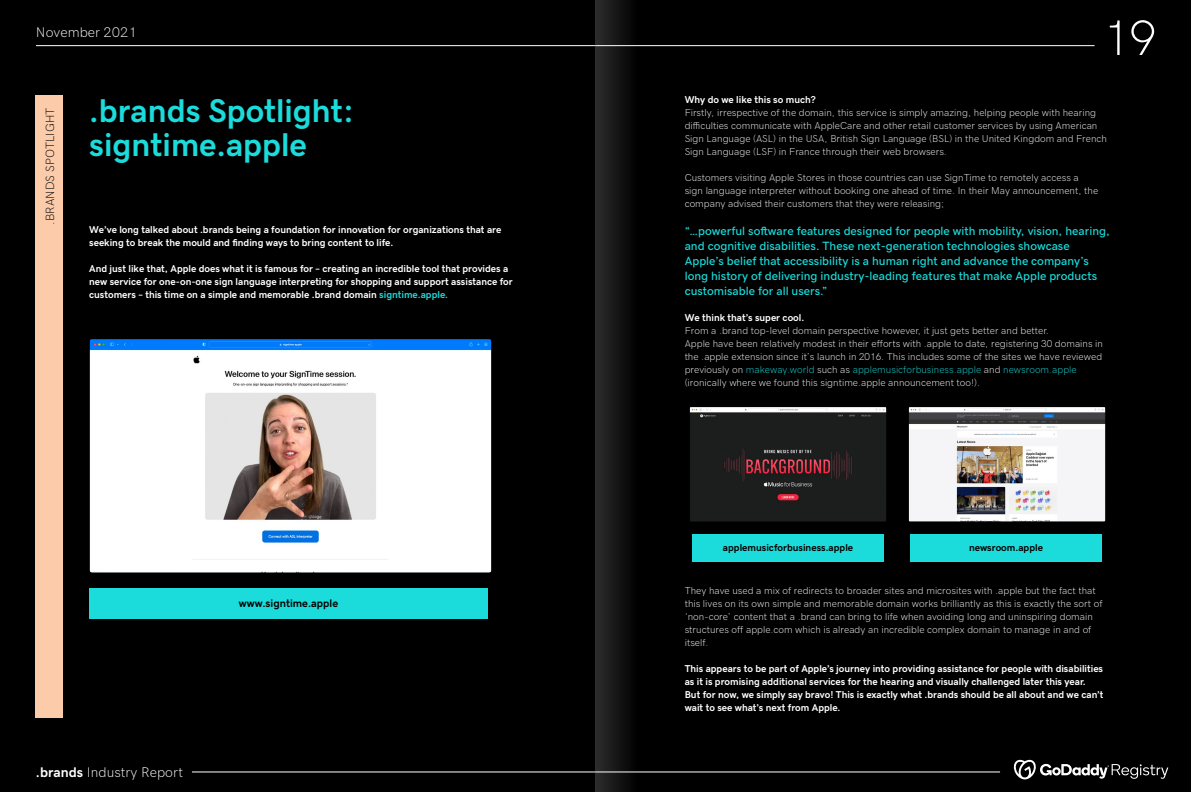
<style>
.page{position:relative;width:1191px;height:792px;background:#fff}
.page>*{position:absolute;margin:0;border:0;box-sizing:border-box;transform-origin:0 0}
.t1{font:300 50px "GD Sherpa";color:#fff}
.t2{font:700 33px/34px "GD Sherpa";color:#1bdbdb}
.t3{font:300 14px "GD Sherpa";color:#fff}
.t4{font:600 12px/15px "GD Sherpa";color:#1bdbdb}
.t5{font:300 12px "GD Sherpa";color:#000}
.t6{font:700 11px "GD Sherpa";color:#000}
.t7{font:300 10px/13px "GD Sherpa";color:#fff}
.t8{font:700 10px/13px "GD Sherpa";color:#fff}
.t9{font:700 10px "GD Sherpa";color:#000}
.s1{color:#1bdbdb}
.s2{font-weight:700}
</style>
<div class="page">
<div style="left:595px;top:0;width:596px;height:792px;background:#000"></div>
<div style="left:0;top:0;width:595px;height:792px;background:#000"></div>
<div style="left:36px;top:95px;width:27px;height:622px;background:#fcccaa"></div>
<img style="left:89px;top:339px;width:403px;height:234px">
<div style="left:89px;top:588px;width:399px;height:30px;background:#1bdbdb"></div>
<img style="left:689px;top:407px;width:198px;height:115px">
<img style="left:908px;top:407px;width:198px;height:115px">
<div style="left:692px;top:534px;width:192px;height:27px;background:#1bdbdb"></div>
<div style="left:910px;top:534px;width:191px;height:27px;background:#1bdbdb"></div>
<hr style="left:36px;top:45px;width:559px;height:1px;background:#fff">
<hr style="left:192px;top:772px;width:403px;height:1px;background:#fff">
<hr style="left:595px;top:45px;width:499px;height:1px;background:#fff">
<hr style="left:595px;top:772px;width:405px;height:1px;background:#fff">
<svg style="left:1013px;top:759px;width:155px;height:20px"></svg>
<div style="left:595px;top:0;width:58px;height:792px;background:linear-gradient(to right,#2a2a2a,#000)"></div>
<h3 class="t3" style="left:36px;top:22px;width:102px">November 2021</h3>
<p class="t5" style="left:41px;top:225px;width:119px;rotate:-90deg">.BRANDS SPOTLIGHT</p>
<h2 class="t2" style="left:89px;top:92px;width:266px">.brands Spotlight: signtime.apple</h2>
<p class="t8" style="left:89px;top:222px;width:414px">We’ve long talked about .brands being a foundation for innovation for organizations that are seeking to break the mould and finding ways to bring content to life.</p>
<p class="t8" style="left:89px;top:261px;width:425px">And just like that, Apple does what it is famous for – creating an incredible tool that provides a new service for one-on-one sign language interpreting for shopping and support assistance for customers – this time on a simple and memorable .brand domain <span class="s1">signtime.apple.</span></p>
<p class="t6" style="left:239px;top:595px;width:101px">www.signtime.apple</p>
<h3 class="t3" style="left:36px;top:761px;width:149px"><span class="s2">.brands</span> Industry Report</h3>
<h1 class="t1" style="left:1102px;top:0;width:56px">19</h1>
<p class="t8" style="left:684px;top:93px;width:132px">Why do we like this so much?</p>
<p class="t7" style="left:684px;top:106px;width:424px">Firstly, irrespective of the domain, this service is simply amazing, helping people with hearing difficulties communicate with AppleCare and other retail customer services by using American Sign Language (ASL) in the USA, British Sign Language (BSL) in the United Kingdom and French Sign Language (LSF) in France through their web browsers.</p>
<p class="t7" style="left:684px;top:171px;width:415px">Customers visiting Apple Stores in those countries can use SignTime to remotely access a sign language interpreter without booking one ahead of time. In their May announcement, the company advised their customers that they were releasing;</p>
<p class="t4" style="left:684px;top:223px;width:427px">“…powerful software features designed for people with mobility, vision, hearing, and cognitive disabilities. These next-generation technologies showcase Apple’s belief that accessibility is a human right and advance the company’s long history of delivering industry-leading features that make Apple products customisable for all users.”</p>
<p class="t8" style="left:684px;top:311px;width:121px">We think that’s super cool.</p>
<p class="t7" style="left:684px;top:324px;width:420px">From a .brand top-level domain perspective however, it just gets better and better.<br>Apple have been relatively modest in their efforts with .apple to date, registering 30 domains in the .apple extension since it’s launch in 2016. This includes some of the sites we have reviewed previously on <span class="s1">makeway.world</span> such as <span class="s1">applemusicforbusiness.apple</span> and <span class="s1">newsroom.apple </span>(ironically where we found this signtime.apple announcement too!).</p>
<p class="t9" style="left:723px;top:540px;width:132px">applemusicforbusiness.apple</p>
<p class="t9" style="left:969px;top:540px;width:75px">newsroom.apple</p>
<p class="t7" style="left:684px;top:584px;width:419px">They have used a mix of redirects to broader sites and microsites with .apple but the fact that this lives on its own simple and memorable domain works brilliantly as this is exactly the sort of ‘non-core’ content that a .brand can bring to life when avoiding long and uninspiring domain structures off apple.com which is already an incredible complex domain to manage in and of itself.</p>
<p class="t8" style="left:684px;top:662px;width:420px">This appears to be part of Apple’s journey into providing assistance for people with disabilities as it is promising additional services for the hearing and visually challenged later this year.<br>But for now, we simply say bravo! This is exactly what .brands should be all about and we can’t wait to see what’s next from Apple.</p>
</div>
